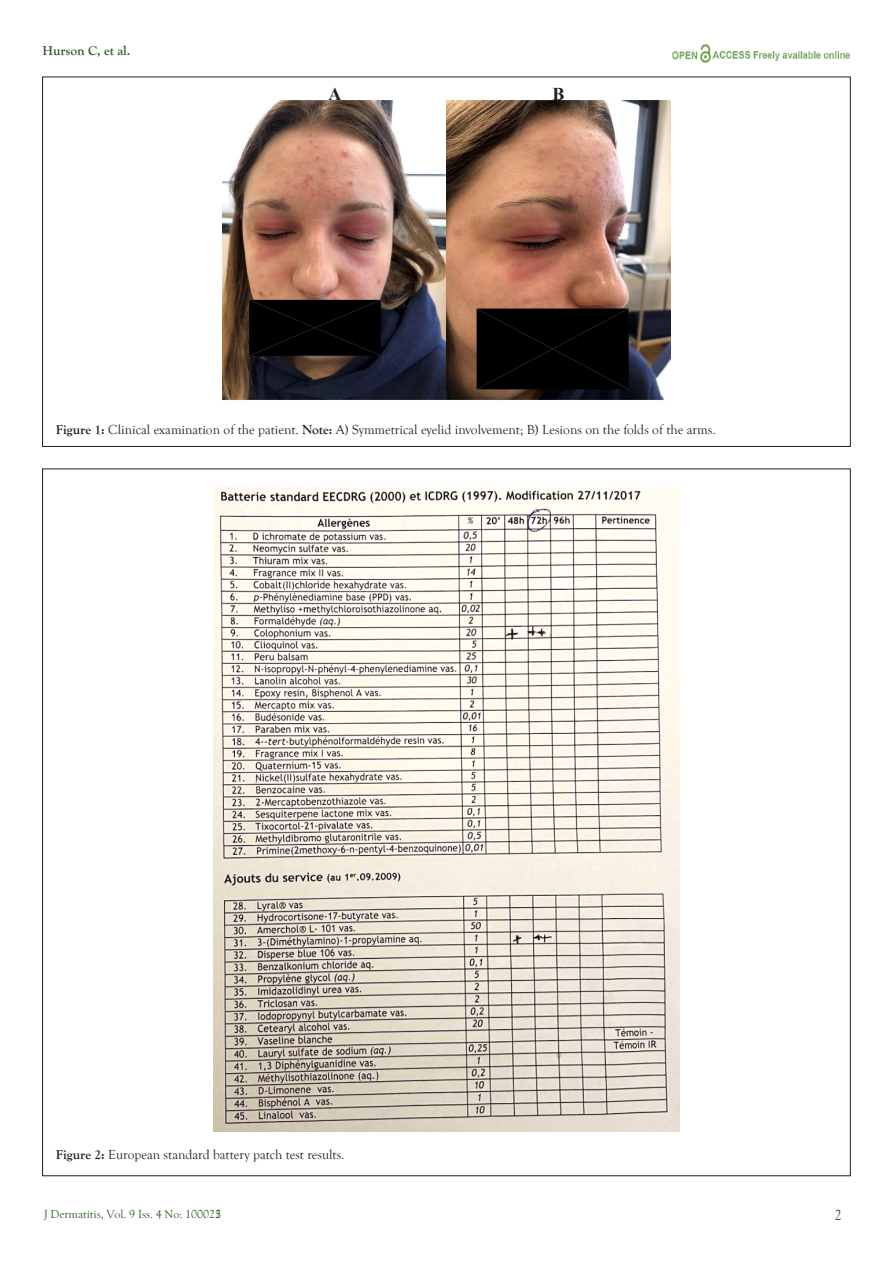
<style>
.page{position:relative;width:893px;height:1263px;background:#fff}
.page>*{position:absolute;margin:0;border:0;box-sizing:border-box;transform-origin:0 0}
.t1{font:700 18px "Times New Roman";color:#231f20}
.t2{font:15px "Goudy Old Style T";color:#2f5b28}
.t3{font:13.5px "Goudy Old Style T";color:#231f20}
.t4{font:700 13.5px "Goudy Old Style T";color:#2f5b28}
.t5{font:12px "Goudy Old Style T";color:#2f5b28}
.s1{font-weight:700}
</style>
<div class="page">
<img style="left:672px;top:44px;width:178px;height:19px">
<img style="left:222px;top:100px;width:448px;height:300px">
<img style="left:213px;top:487px;width:467px;height:644px">
<p class="t4" style="left:43px;top:43px;width:89px">Hurson C, et al.</p>
<h1 class="t1" style="left:328px;top:81px;width:14px">A</h1>
<h1 class="t1" style="left:553px;top:81px;width:14px">B</h1>
<p class="t3" style="left:56px;top:422px;width:661px"><span class="s1">Figure 1:</span> Clinical examination of the patient. <span class="s1">Note:</span> A) Symmetrical eyelid involvement; B) Lesions on the folds of the arms.</p>
<p class="t3" style="left:56px;top:1147px;width:290px"><span class="s1">Figure 2:</span> European standard battery patch test results.</p>
<p class="t5" style="left:44px;top:1207px;width:179px">J Dermatitis, Vol. 9 Iss. 4 No: 1000252</p>
<p class="t2" style="left:834px;top:1207px;width:9px">2</p>
</div>
